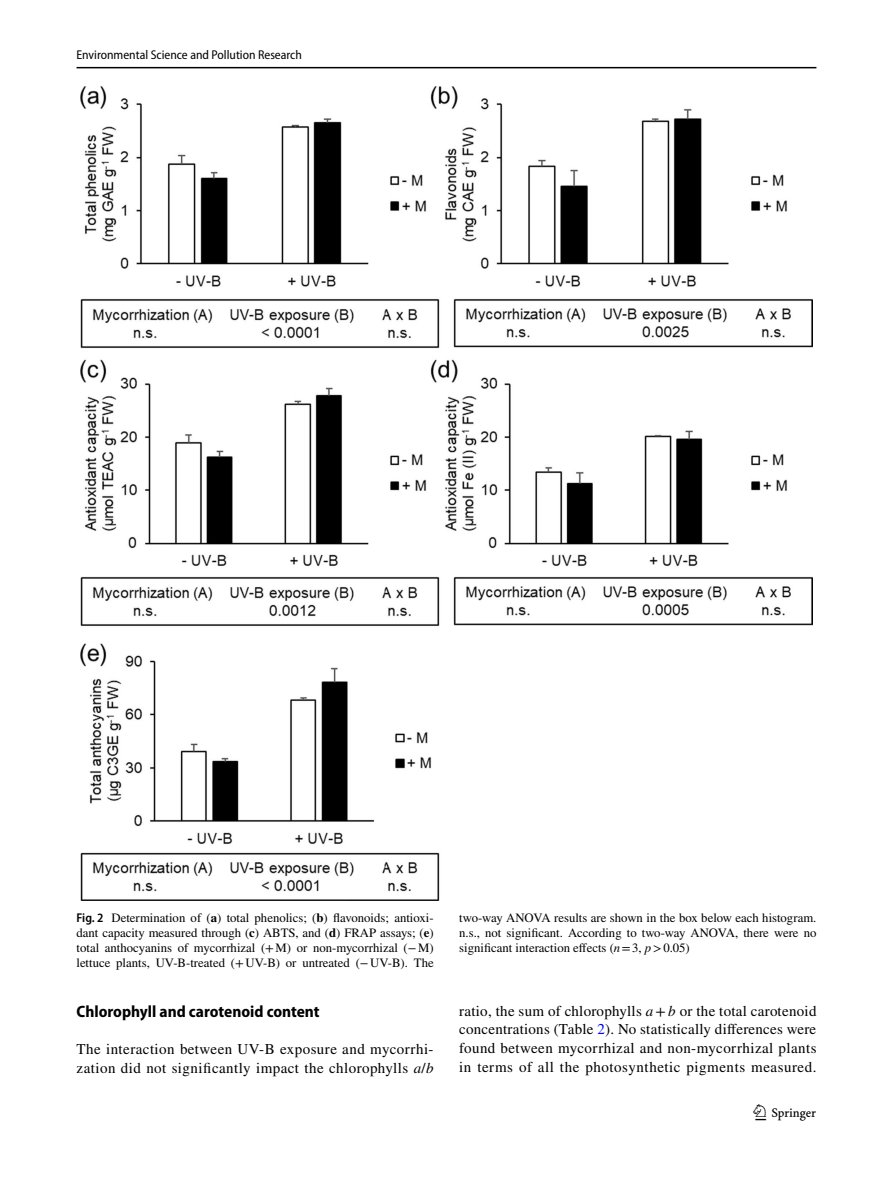
<style>
.page{position:relative;width:893px;height:1187px;background:#fff}
.page>*{position:absolute;margin:0;border:0;box-sizing:border-box;transform-origin:0 0}
.t1{font:22.5px "Springnew Regular 3";color:#000}
.t2{font:700 semi-condensed 16.5px "Myriad Pro";color:#000}
.t3{font:15px/18.8px "STIX";letter-spacing:.03em;color:#000}
.t4{font:12.75px/15px "STIX";color:#000;text-align:justify}
.t5{font:semi-condensed 12.75px "Myriad Pro";color:#000}
.s1{font-family:"Myriad Pro";font-weight:600;font-stretch:semi-condensed}
.s2{font-weight:700}
.s3{font-style:italic}
.s4{color:#00f}
</style>
<div class="page">
<hr style="left:77px;top:67px;width:739px;height:1px;background:#000">
<img style="left:81px;top:87px;width:731px;height:813px">
<p class="t5" style="left:77px;top:48px;width:227px">Environmental Science and Pollution Research</p>
<p class="t4" style="left:77px;top:911px;width:359px"><span class="s1">Fig. 2</span> Determination of (<span class="s2">a</span>) total phenolics; (<span class="s2">b</span>) flavonoids; antioxi&shy;dant capacity measured through (<span class="s2">c</span>) ABTS, and (<span class="s2">d</span>) FRAP assays; (<span class="s2">e</span>) total anthocyanins of mycorrhizal (+M) or non-mycorrhizal (−M) lettuce plants, UV-B-treated (+UV-B) or untreated (−UV-B). The</p>
<p class="t4" style="left:459px;top:911px;width:359px">two-way ANOVA results are shown in the box below each histogram. n.s., not significant. According to two-way ANOVA, there were no significant interaction effects (<span class="s3">n</span>=3, <span class="s3">p</span>&gt;0.05)</p>
<p class="t2" style="left:77px;top:1002px;width:245px">Chlorophyll and carotenoid content</p>
<p class="t3" style="left:77px;top:1040px;width:359px">The interaction between UV-B exposure and mycorrhi&shy;zation did not significantly impact the chlorophylls <span class="s3">a</span>/<span class="s3">b</span></p>
<p class="t3" style="left:459px;top:1002px;width:359px;text-align:justify">ratio, the sum of chlorophylls <span class="s3">a</span>+<span class="s3">b</span> or the total carotenoid concentrations (Table <span class="s4">2</span>). No statistically differences were found between mycorrhizal and non-mycorrhizal plants in terms of all the photosynthetic pigments measured.</p>
<h1 class="t1" style="left:755px;top:1104px;width:62px">1 3</h1>
</div>
